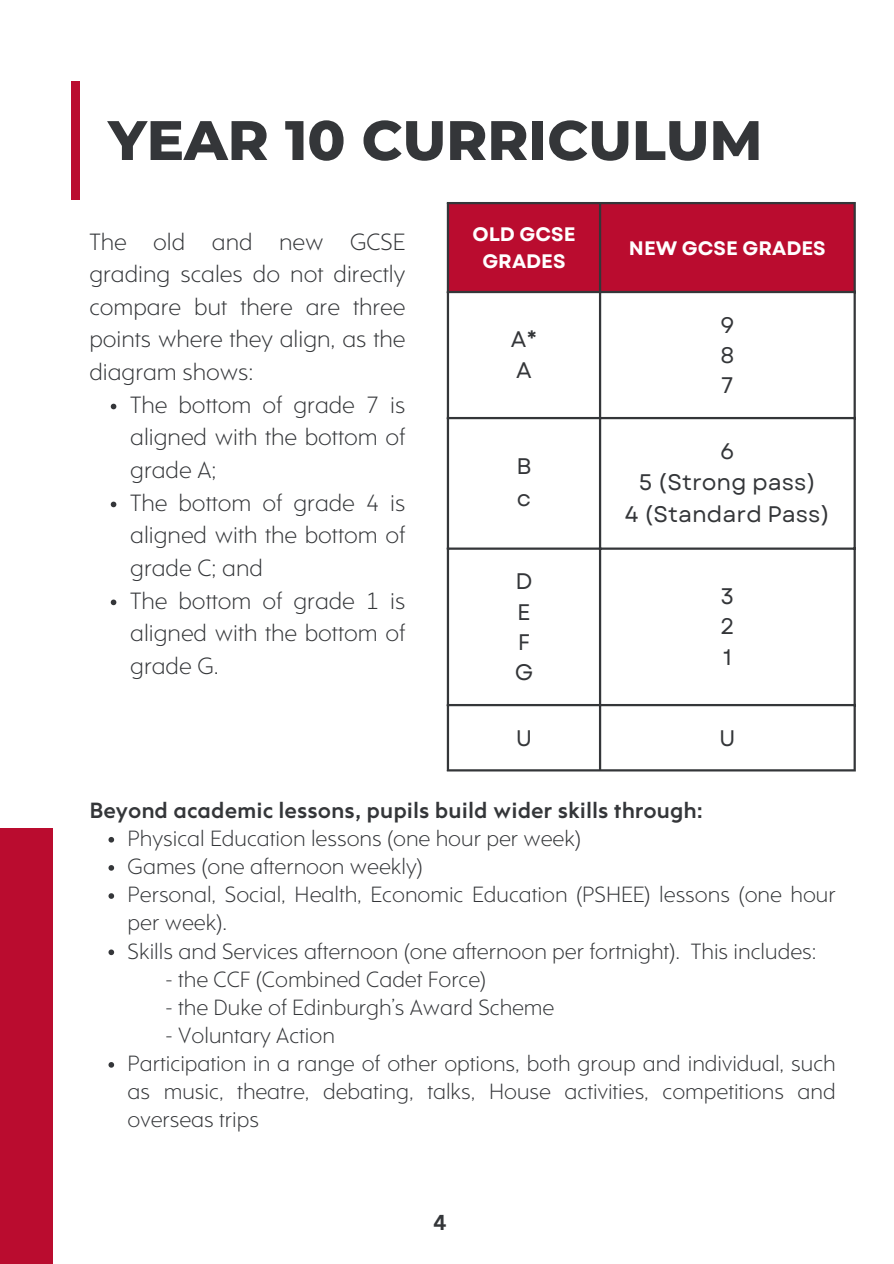
<style>
.page{position:relative;width:894px;height:1264px;background:#fff}
.page>*{position:absolute;margin:0;border:0;box-sizing:border-box;transform-origin:0 0}
.t1{font:800 55.5px "Montserrat";color:#343639}
.t2{font:24px/32.7px "Rams Lt";color:#343639;text-align:justify}
.t3{font:22.5px/28.2px "Rams Lt";color:#343639}
.t4{font:700 22.5px "Rams";color:#343639}
.t5{font:22.5px "Garet";color:#343639}
.t6{font:700 21px "Canva Sans";color:#343639}
.t7{font:700 19.5px/27px "Garet";color:#fff;text-align:center}
</style>
<div class="page">
<div style="left:0;top:828px;width:53px;height:435px;background:#ba0c2f"></div>
<div style="left:71px;top:82px;width:9px;height:118px;background:#ba0c2f"></div>
<div style="left:449px;top:204px;width:404px;height:87px;background:#ba0c2f"></div>
<hr style="left:446px;top:204px;width:3px;height:565px;background:#343639">
<hr style="left:598px;top:204px;width:3px;height:565px;background:#343639">
<hr style="left:853px;top:204px;width:2px;height:565px;background:#343639">
<hr style="left:446px;top:202px;width:409px;height:2px;background:#343639">
<hr style="left:446px;top:291px;width:409px;height:2px;background:#343639">
<hr style="left:446px;top:417px;width:409px;height:2px;background:#343639">
<hr style="left:446px;top:547px;width:409px;height:2px;background:#343639">
<hr style="left:446px;top:704px;width:409px;height:2px;background:#343639">
<hr style="left:446px;top:769px;width:409px;height:2px;background:#343639">
<svg style="left:111px;top:404px;width:5px;height:5px"></svg>
<svg style="left:111px;top:501px;width:5px;height:6px"></svg>
<svg style="left:111px;top:599px;width:5px;height:6px"></svg>
<svg style="left:108px;top:837px;width:6px;height:5px"></svg>
<svg style="left:108px;top:865px;width:6px;height:5px"></svg>
<svg style="left:108px;top:893px;width:6px;height:5px"></svg>
<svg style="left:108px;top:949px;width:6px;height:6px"></svg>
<svg style="left:108px;top:1062px;width:6px;height:5px"></svg>
<p class="t1" style="left:108px;top:106px;width:655px">YEAR 10 CURRICULUM</p>
<p class="t2" style="left:89px;top:227px;width:317px">The old and new GCSE grading scales do not directly compare but there are three points where they align, as the diagram shows:</p>
<p class="t2" style="left:130px;top:390px;width:276px">The bottom of grade 7 is aligned with the bottom of grade A;</p>
<p class="t2" style="left:130px;top:488px;width:276px">The bottom of grade 4 is aligned with the bottom of grade C; and</p>
<p class="t2" style="left:130px;top:586px;width:276px">The bottom of grade 1 is aligned with the bottom of grade G.</p>
<h1 class="t7" style="left:472px;top:221px;width:105px">OLD GCSE<br>GRADES</h1>
<p class="t5" style="left:510px;top:323px;width:28px">A*</p>
<p class="t5" style="left:516px;top:353px;width:17px">A</p>
<p class="t5" style="left:516px;top:450px;width:17px">B</p>
<p class="t5" style="left:516px;top:482px;width:16px">c</p>
<p class="t5" style="left:515px;top:565px;width:19px">D</p>
<p class="t5" style="left:517px;top:595px;width:15px">E</p>
<p class="t5" style="left:517px;top:626px;width:14px">F</p>
<p class="t5" style="left:514px;top:656px;width:20px">G</p>
<p class="t7" style="left:628px;top:235px;width:198px">NEW GCSE GRADES</p>
<p class="t5" style="left:720px;top:308px;width:16px">9</p>
<p class="t5" style="left:720px;top:339px;width:15px">8</p>
<p class="t5" style="left:721px;top:369px;width:14px">7</p>
<p class="t5" style="left:720px;top:434px;width:16px">6</p>
<p class="t5" style="left:638px;top:466px;width:178px">5 (Strong pass)</p>
<p class="t5" style="left:624px;top:497px;width:207px">4 (Standard Pass)</p>
<p class="t5" style="left:720px;top:579px;width:15px">3</p>
<p class="t5" style="left:720px;top:610px;width:16px">2</p>
<p class="t5" style="left:722px;top:640px;width:10px">1</p>
<p class="t5" style="left:515px;top:721px;width:18px">U</p>
<p class="t5" style="left:719px;top:721px;width:18px">U</p>
<h2 class="t4" style="left:89px;top:801px;width:615px">Beyond academic lessons, pupils build wider skills through:</h2>
<p class="t3" style="left:128px;top:826px;width:455px">Physical Education lessons (one hour per week)</p>
<p class="t3" style="left:128px;top:854px;width:297px">Games (one afternoon weekly)</p>
<p class="t3" style="left:128px;top:882px;width:709px">Personal, Social, Health, Economic Education (PSHEE) lessons (one hour per week).</p>
<p class="t3" style="left:128px;top:938px;width:690px">Skills and Services afternoon (one afternoon per fortnight). This includes:</p>
<p class="t3" style="left:165px;top:966px;width:323px">- the CCF (Combined Cadet Force)</p>
<p class="t3" style="left:165px;top:995px;width:391px">- the Duke of Edinburgh’s Award Scheme</p>
<p class="t3" style="left:165px;top:1023px;width:171px">- Voluntary Action</p>
<p class="t3" style="left:128px;top:1051px;width:709px;text-align:justify">Participation in a range of other options, both group and individual, such as music, theatre, debating, talks, House activities, competitions and overseas trips</p>
<p class="t6" style="left:433px;top:1207px;width:15px">4</p>
</div>
